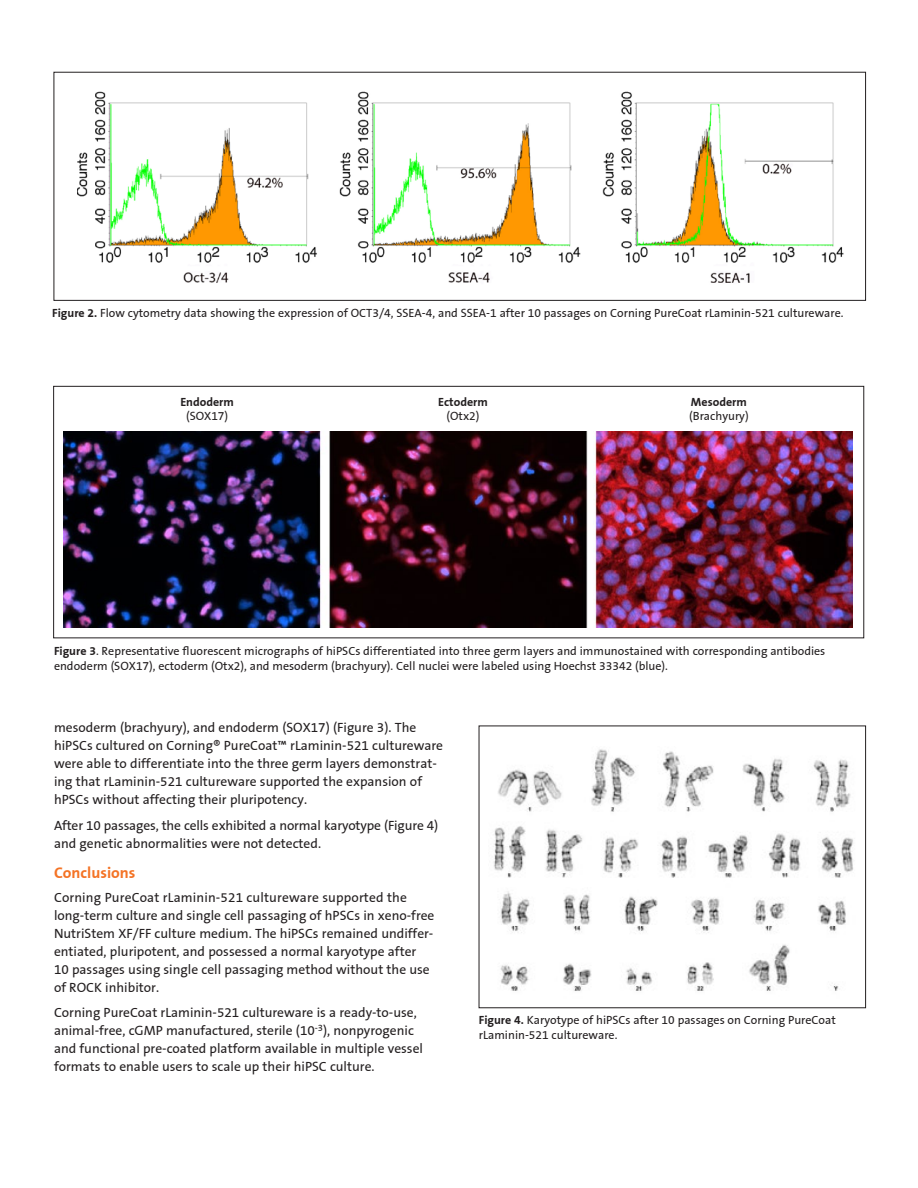
<style>
.page{position:relative;width:918px;height:1188px;background:#fff}
.page>*{position:absolute;margin:0;border:0;box-sizing:border-box;transform-origin:0 0}
.A_Head{font:700 15.75px "Corning Sans";color:#f47325}
.Body{font:13.5px/18px "Corning Sans";color:#231f20}
.Body-2{font:12px/15px "Corning Sans";color:#231f20}
.Body-3{font:700 12px "Corning Sans";color:#231f20}
.s1{font-weight:700}
</style>
<div class="page">
<img style="left:77px;top:91px;width:767px;height:192px">
<div style="left:54px;top:72px;width:812px;height:229px;border:1px solid #231f20"></div>
<img style="left:63px;top:432px;width:790px;height:195px">
<div style="left:53px;top:386px;width:811px;height:252px;border:1px solid #231f20"></div>
<img style="left:494px;top:749px;width:359px;height:242px">
<p class="Body-2" style="left:52px;top:305px;width:793px"><span class="s1">Figure 2.</span> Flow cytometry data showing the expression of OCT3/4, SSEA-4, and SSEA-1 after 10 passages on Corning PureCoat rLaminin-521 cultureware.</p>
<p class="Body-3" style="left:180px;top:395px;width:55px">Endoderm</p>
<p class="Body-2" style="left:186px;top:408px;width:44px">(SOX17)</p>
<p class="Body-3" style="left:438px;top:395px;width:51px">Ectoderm</p>
<p class="Body-2" style="left:447px;top:408px;width:34px">(Otx2)</p>
<p class="Body-3" style="left:691px;top:395px;width:57px">Mesoderm</p>
<p class="Body-2" style="left:689px;top:408px;width:61px">(Brachyury)</p>
<p class="Body-2" style="left:54px;top:644px;width:773px"><span class="s1">Figure 3</span>. Representative fluorescent micrographs of hiPSCs differentiated into three germ layers and immunostained with corresponding antibodies endoderm (SOX17), ectoderm (Otx2), and mesoderm (brachyury). Cell nuclei were labeled using Hoechst 33342 (blue).</p>
<p class="Body" style="left:54px;top:719px;width:391px">mesoderm (brachyury), and endoderm (SOX17) (Figure 3). The hiPSCs cultured on Corning® PureCoat™ rLaminin-521 cultureware were able to differentiate into the three germ layers demonstrat&shy;ing that rLaminin-521 cultureware supported the expansion of hPSCs without affecting their pluripotency.</p>
<p class="Body" style="left:54px;top:816px;width:386px">After 10 passages, the cells exhibited a normal karyotype (Figure 4) and genetic abnormalities were not detected.</p>
<p class="A_Head" style="left:54px;top:863px;width:83px">Conclusions</p>
<p class="Body" style="left:54px;top:888px;width:382px">Corning PureCoat rLaminin-521 cultureware supported the long-term culture and single cell passaging of hPSCs in xeno-free NutriStem XF/FF culture medium. The hiPSCs remained undiffer&shy;entiated, pluripotent, and possessed a normal karyotype after 10 passages using single cell passaging method without the use of ROCK inhibitor.</p>
<p class="Body" style="left:54px;top:1004px;width:371px">Corning PureCoat rLaminin-521 cultureware is a ready-to-use, animal-free, cGMP manufactured, sterile (10<sup>-3</sup>), nonpyrogenic and functional pre-coated platform available in multiple vessel formats to enable users to scale up their hiPSC culture.</p>
<p class="Body-2" style="left:479px;top:1013px;width:359px"><span class="s1">Figure 4.</span> Karyotype of hiPSCs after 10 passages on Corning PureCoat rLaminin-521 cultureware.</p>
</div>
